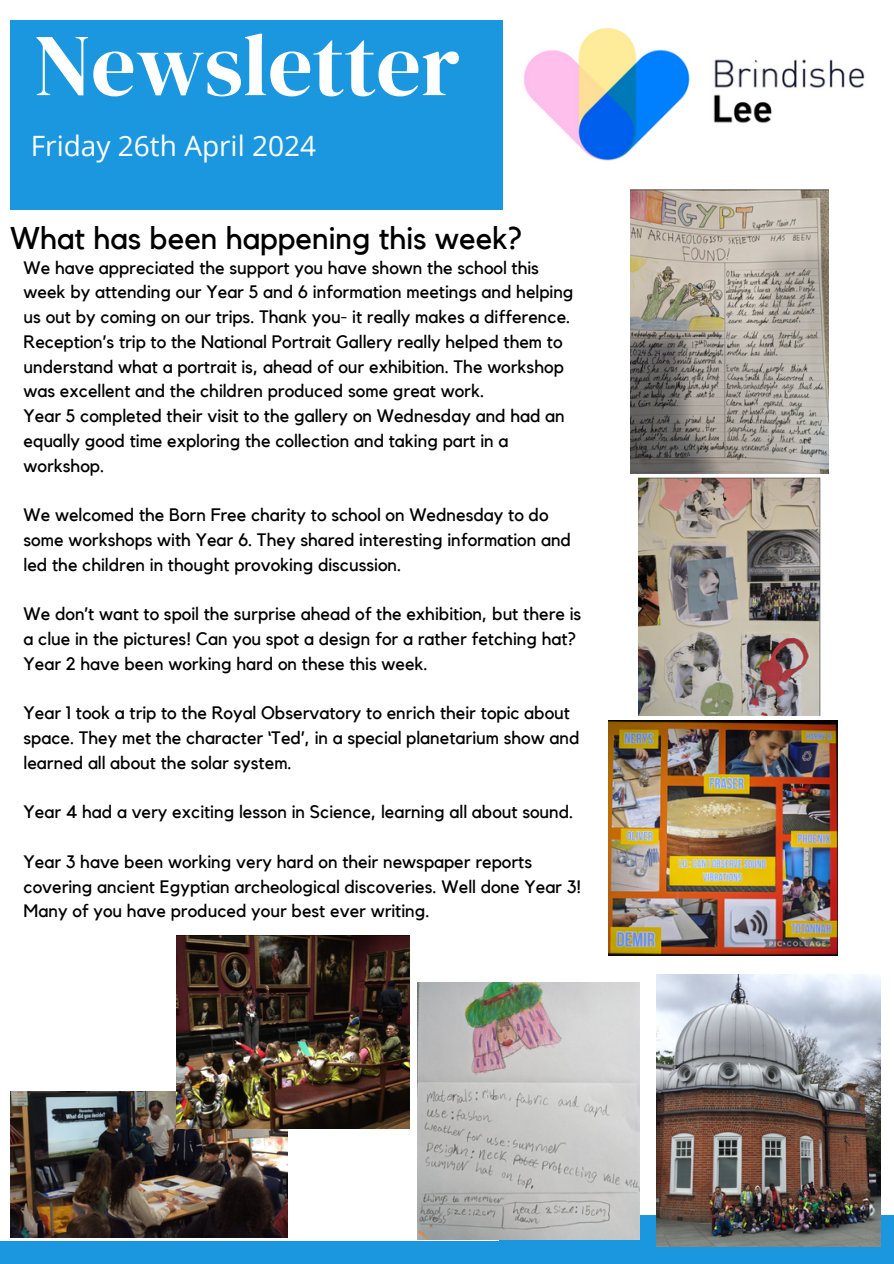
<style>
.page{position:relative;width:894px;height:1264px;background:#fff}
.page>*{position:absolute;margin:0;border:0;box-sizing:border-box;transform-origin:0 0}
.t1{font:87.9px "DM Serif Display";color:#fff}
.t2{font:31.35px "Kollektif";color:#000}
.t3{font:28.05px "Open Sans";color:#fff}
.t4{font:18px/24.8px "Kollektif";color:#000}
</style>
<div class="page">
<div style="left:10px;top:20px;width:492px;height:189px;background:#1b97df"></div>
<div style="left:0;top:1241px;width:499px;height:22px;background:#1b97df"></div>
<div style="left:499px;top:1214px;width:394px;height:49px;background:#1b97df"></div>
<img style="left:524px;top:27px;width:341px;height:134px">
<img style="left:10px;top:1091px;width:277px;height:146px">
<img style="left:608px;top:720px;width:228px;height:235px">
<img style="left:417px;top:982px;width:222px;height:256px">
<img style="left:638px;top:477px;width:181px;height:238px">
<img style="left:176px;top:935px;width:233px;height:193px">
<img style="left:656px;top:974px;width:224px;height:272px">
<img style="left:630px;top:189px;width:198px;height:284px">
<p class="t1" style="left:34px;top:4px;width:427px">Newsletter</p>
<p class="t3" style="left:31px;top:126px;width:287px">Friday 26th April 2024</p>
<p class="t2" style="left:10px;top:224px;width:513px">What has been happening this week?</p>
<h3 class="t4" style="left:24px;top:255px;width:551px">We have appreciated the support you have shown the school this week by attending our Year 5 and 6 information meetings and helping us out by coming on our trips. Thank you- it really makes a difference.</h3>
<p class="t4" style="left:24px;top:330px;width:541px;text-align:justify">Reception’s trip to the National Portrait Gallery really helped them to understand what a portrait is, ahead of our exhibition. The workshop was excellent and the children produced some great work.</p>
<h2 class="t4" style="left:24px;top:404px;width:542px">Year 5 completed their visit to the gallery on Wednesday and had an equally good time exploring the collection and taking part in a workshop.</h2>
<p class="t4" style="left:24px;top:503px;width:549px">We welcomed the Born Free charity to school on Wednesday to do some workshops with Year 6. They shared interesting information and led the children in thought provoking discussion.</p>
<p class="t4" style="left:24px;top:602px;width:559px">We don’t want to spoil the surprise ahead of the exhibition, but there is a clue in the pictures! Can you spot a design for a rather fetching hat?<br>Year 2 have been working hard on these this week.</p>
<h2 class="t4" style="left:24px;top:701px;width:557px">Year 1 took a trip to the Royal Observatory to enrich their topic about space. They met the character ‘Ted’, in a special planetarium show and learned all about the solar system.</h2>
<p class="t4" style="left:24px;top:800px;width:551px">Year 4 had a very exciting lesson in Science, learning all about sound.</p>
<p class="t4" style="left:24px;top:849px;width:559px">Year 3 have been working very hard on their newspaper reports covering ancient Egyptian archeological discoveries. Well done Year 3!<br>Many of you have produced your best ever writing.</p>
</div>
